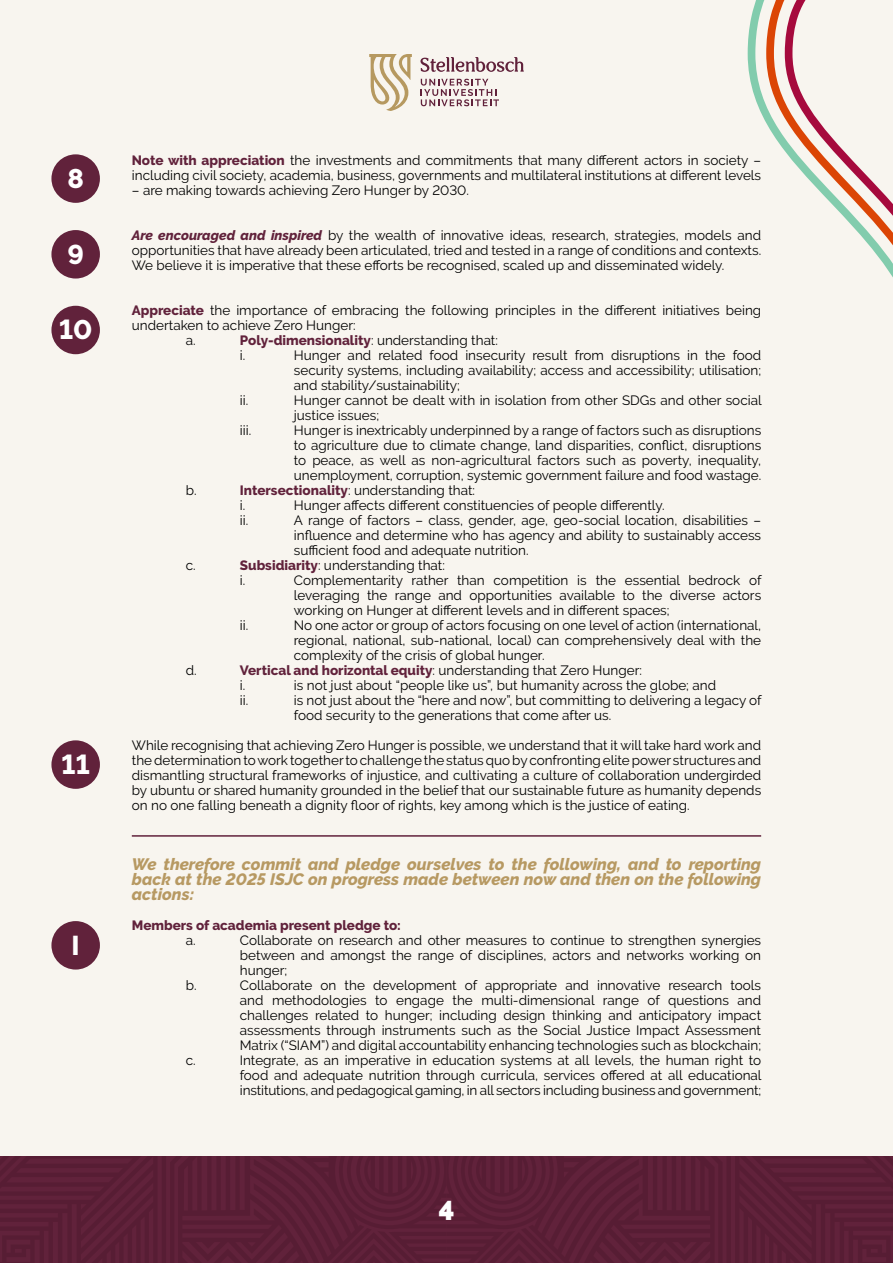
<style>
.page{position:relative;width:893px;height:1263px;background:#fff}
.page>*{position:absolute;margin:0;border:0;box-sizing:border-box;transform-origin:0 0}
.t1{font:800 27.15px "Raleway";color:#fff}
.t2{font:900 27px "Raleway";color:#fff}
.t3{font:italic 800 16.5px/15px "Raleway";color:#b79962;text-align:justify}
.t4{font:13.5px/15px "Raleway";color:#000;text-align:justify}
.t5{font:800 13.5px "Raleway";color:#61223b}
.s1{font-weight:800;color:#61223b}
.s2{font-weight:800;font-style:italic;color:#61223b}
</style>
<div class="page">
<div style="left:446px;top:1156px;width:447px;height:107px;background:#5b1f36"></div>
<div style="left:0;top:1156px;width:446px;height:107px;background:#5b1f36"></div>
<div style="left:0;top:0;width:893px;height:1155px;background:#f8f5ef"></div>
<svg style="left:369px;top:54px;width:43px;height:57px"></svg>
<svg style="left:420px;top:57px;width:104px;height:15px"></svg>
<svg style="left:421px;top:79px;width:78px;height:27px"></svg>
<svg style="left:748px;top:0;width:145px;height:277px"></svg>
<hr style="left:132px;top:835px;width:629px;height:2px;background:#61223b">
<div style="left:51px;top:154px;width:49px;height:49px;background:#61223b;border-radius:50%"></div>
<div style="left:51px;top:230px;width:49px;height:49px;background:#61223b;border-radius:50%"></div>
<div style="left:51px;top:306px;width:49px;height:48px;background:#61223b;border-radius:50%"></div>
<div style="left:51px;top:740px;width:49px;height:49px;background:#61223b;border-radius:50%"></div>
<div style="left:51px;top:921px;width:49px;height:48px;background:#61223b;border-radius:50%"></div>
<h1 class="t1" style="left:67px;top:163px;width:18px">8</h1>
<h1 class="t1" style="left:67px;top:239px;width:18px">9</h1>
<h1 class="t1" style="left:59px;top:314px;width:35px">10</h1>
<h1 class="t1" style="left:62px;top:749px;width:30px">11</h1>
<h1 class="t1" style="left:72px;top:930px;width:10px">I</h1>
<p class="t4" style="left:132px;top:153px;width:631px"><span class="s1">Note with appreciation</span> the investments and commitments that many different actors in society – including civil society, academia, business, governments and multilateral institutions at different levels</p>
<p class="t4" style="left:132px;top:183px;width:339px">– are making towards achieving Zero Hunger by 2030.</p>
<p class="t4" style="left:132px;top:228px;width:631px"><span class="s2">Are encouraged and inspired</span> by the wealth of innovative ideas, research, strategies, models and opportunities that have already been articulated, tried and tested in a range of conditions and contexts.<br>We believe it is imperative that these efforts be recognised, scaled up and disseminated widely.</p>
<p class="t4" style="left:132px;top:303px;width:631px"><span class="s1">Appreciate</span> the importance of embracing the following principles in the different initiatives being</p>
<p class="t4" style="left:132px;top:318px;width:225px">undertaken to achieve Zero Hunger:</p>
<p class="t4" style="left:186px;top:333px;width:11px">a.</p>
<p class="t4" style="left:240px;top:333px;width:260px"><span class="s1">Poly-dimensionality</span>: understanding that: i.</p>
<p class="t4" style="left:294px;top:348px;width:469px">Hunger and related food insecurity result from disruptions in the food security systems, including availability; access and accessibility; utilisation; and stability/sustainability;</p>
<p class="t4" style="left:240px;top:393px;width:10px">ii.</p>
<p class="t4" style="left:294px;top:393px;width:469px">Hunger cannot be dealt with in isolation from other SDGs and other social justice issues;</p>
<p class="t4" style="left:240px;top:423px;width:13px">iii.</p>
<p class="t4" style="left:294px;top:423px;width:469px">Hunger is inextricably underpinned by a range of factors such as disruptions to agriculture due to climate change, land disparities, conflict, disruptions to peace, as well as non-agricultural factors such as poverty, inequality, unemployment, corruption, systemic government failure and food wastage.</p>
<p class="t4" style="left:186px;top:483px;width:12px">b.</p>
<p class="t4" style="left:240px;top:483px;width:237px"><span class="s1">Intersectionality</span>: understanding that: i.</p>
<p class="t4" style="left:294px;top:498px;width:372px">Hunger affects different constituencies of people differently.</p>
<p class="t4" style="left:240px;top:513px;width:10px">ii.</p>
<p class="t4" style="left:294px;top:513px;width:469px">A range of factors – class, gender, age, geo-social location, disabilities – influence and determine who has agency and ability to sustainably access sufficient food and adequate nutrition.</p>
<p class="t4" style="left:186px;top:558px;width:11px">c.</p>
<p class="t4" style="left:240px;top:558px;width:207px"><span class="s1">Subsidiarity</span>: understanding that: i.</p>
<p class="t4" style="left:294px;top:573px;width:469px">Complementarity rather than competition is the essential bedrock of leveraging the range and opportunities available to the diverse actors working on Hunger at different levels and in different spaces;</p>
<p class="t4" style="left:240px;top:618px;width:10px">ii.</p>
<p class="t4" style="left:294px;top:618px;width:469px">No one actor or group of actors focusing on one level of action (international, regional, national, sub-national, local) can comprehensively deal with the complexity of the crisis of global hunger.</p>
<p class="t4" style="left:186px;top:663px;width:12px">d.</p>
<p class="t4" style="left:240px;top:663px;width:404px"><span class="s1">Vertical and horizontal equity</span>: understanding that Zero Hunger: i.</p>
<p class="t4" style="left:294px;top:678px;width:424px">is not just about “people like us”, but humanity across the globe; and</p>
<p class="t4" style="left:240px;top:693px;width:10px">ii.</p>
<p class="t4" style="left:294px;top:693px;width:469px">is not just about the “here and now”, but committing to delivering a legacy of food security to the generations that come after us.</p>
<p class="t4" style="left:132px;top:738px;width:631px">While recognising that achieving Zero Hunger is possible, we understand that it will take hard work and the determination to work together to challenge the status quo by confronting elite power structures and dismantling structural frameworks of injustice, and cultivating a culture of collaboration undergirded by ubuntu or shared humanity grounded in the belief that our sustainable future as humanity depends on no one falling beneath a dignity floor of rights, key among which is the justice of eating.</p>
<p class="t3" style="left:132px;top:857px;width:631px">We therefore commit and pledge ourselves to the following, and to reporting back at the 2025 ISJC on progress made between now and then on the following actions:</p>
<p class="t5" style="left:132px;top:918px;width:271px">Members of academia present pledge to:</p>
<p class="t4" style="left:186px;top:933px;width:11px">a.</p>
<p class="t4" style="left:240px;top:933px;width:523px">Collaborate on research and other measures to continue to strengthen synergies between and amongst the range of disciplines, actors and networks working on hunger;</p>
<p class="t4" style="left:186px;top:978px;width:12px">b.</p>
<p class="t4" style="left:240px;top:978px;width:523px">Collaborate on the development of appropriate and innovative research tools and methodologies to engage the multi-dimensional range of questions and challenges related to hunger; including design thinking and anticipatory impact assessments through instruments such as the Social Justice Impact Assessment Matrix (“SIAM”) and digital accountability enhancing technologies such as blockchain;</p>
<p class="t4" style="left:186px;top:1053px;width:11px">c.</p>
<p class="t4" style="left:240px;top:1053px;width:523px">Integrate, as an imperative in education systems at all levels, the human right to food and adequate nutrition through curricula, services offered at all educational institutions, and pedagogical gaming, in all sectors including business and government;</p>
<h2 class="t2" style="left:438px;top:1195px;width:18px">4</h2>
</div>
